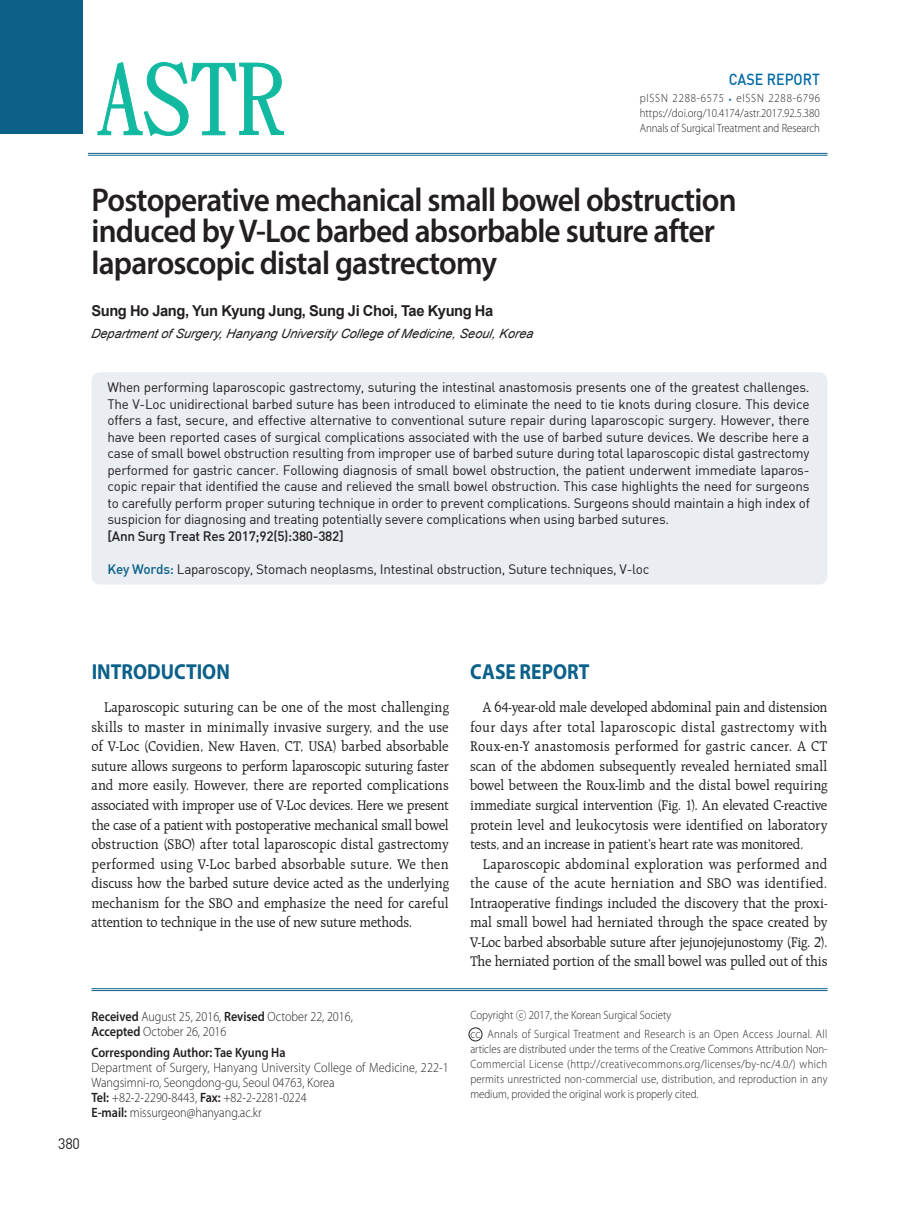
<style>
.page{position:relative;width:919px;height:1217px;background:#fff}
.page>*{position:absolute;margin:0;border:0;box-sizing:border-box;transform-origin:0 0}
.t1{font:600 33px/31.5px "Myriad Pro";letter-spacing:-.025em;color:#231f20;scale:.95 1}
.t2{font:700 21.75px "Myriad Pro";color:#0b6189;scale:.9 1}
.t3{font:15.75px "Dinmed";color:#0069a4;scale:.9 1}
.t4{font:15px/19.5px "Raleigh BT";letter-spacing:-.02em;color:#231f20;text-align:justify;scale:.94 1}
.t5{font:700 15px "Arial";letter-spacing:-.03em;color:#231f20}
.t6{font:15px "Dinreg";color:#231f20;scale:.95 1}
.t7{font:13.5px/16.5px "Dinreg";letter-spacing:-.02em;color:#231f20}
.t8{font:300 13.5px/15px "Myriad Pro";color:#231f20;scale:.9 1}
.t9{font:13.5px "Dinmed";letter-spacing:-.02em;color:#231f20}
.t10{font:600 13.5px "Myriad Pro";color:#231f20;scale:.9 1}
.t11{font:italic 12.75px "Arial";color:#231f20}
.t12{font:300 12px/15px "Myriad Pro";color:#231f20;text-align:justify;scale:.9 1}
.t13{font:300 12px/18px "Myriad Pro";letter-spacing:.025em;color:#231f20;scale:.9 1}
.s1{font-size:12.45px;color:#0069a4}
.s2{font-family:"Dinmed";color:#0b6189}
.s3{font-weight:600}
.s4{font-family:"Ymjo 420";font-weight:400}
</style>
<div class="page">
<svg style="left:97px;top:61px;width:187px;height:76px"></svg>
<hr style="left:88px;top:153px;width:739px;height:1px;background:#0b6189">
<hr style="left:88px;top:155px;width:739px;height:1px;background:#0b6189">
<div style="left:91px;top:372px;width:736px;height:212px;background:#eaedf2;border-radius:9px"></div>
<div style="left:0;top:0;width:83px;height:134px;background:#0b6189"></div>
<hr style="left:91px;top:988px;width:736px;height:1px;background:#0b6189">
<hr style="left:91px;top:990px;width:736px;height:1px;background:#0b6189">
<div style="left:468px;top:1027px;width:14px;height:13px;border:1px solid #231f20;border-radius:50%"></div>
<p class="t3" style="left:728px;top:69px;width:103px">CASE REPORT</p>
<p class="t12" style="left:639px;top:91px;width:202px">pISSN 2288-6575 <span class="s1">•</span> eISSN 2288-6796 https://doi.org/10.4174/astr.2017.92.5.380<br>Annals of Surgical Treatment and Research</p>
<h1 class="t1" style="left:91px;top:183px;width:680px">Postoperative mechanical small bowel obstruction induced by V-Loc barbed absorbable suture after laparoscopic distal gastrectomy</h1>
<p class="t5" style="left:91px;top:300px;width:403px">Sung Ho Jang, Yun Kyung Jung, Sung Ji Choi, Tae Kyung Ha</p>
<p class="t11" style="left:91px;top:325px;width:446px">Department of Surgery,Hanyang University College of Medicine,Seoul,Korea</p>
<p class="t7" style="left:107px;top:379px;width:704px">When performing laparoscopic gastrectomy, suturing the intestinal anastomosis presents one of the greatest challenges.<br>The V-Loc unidirectional barbed suture has been introduced to eliminate the need to tie knots during closure. This device offers a fast, secure, and effective alternative to conventional suture repair during laparoscopic surgery. However, there have been reported cases of surgical complications associated with the use of barbed suture devices. We describe here a case of small bowel obstruction resulting from improper use of barbed suture during total laparoscopic distal gastrectomy performed for gastric cancer. Following diagnosis of small bowel obstruction, the patient underwent immediate laparos&shy;copic repair that identified the cause and relieved the small bowel obstruction. This case highlights the need for surgeons to carefully perform proper suturing technique in order to prevent complications. Surgeons should maintain a high index of suspicion for diagnosing and treating potentially severe complications when using barbed sutures.</p>
<p class="t9" style="left:107px;top:527px;width:238px">[Ann Surg Treat Res 2017;92(5):380-382]</p>
<p class="t7" style="left:107px;top:560px;width:543px"><span class="s2">Key Words:</span> Laparoscopy, Stomach neoplasms, Intestinal obstruction, Suture techniques, V-loc</p>
<h2 class="t2" style="left:92px;top:657px;width:155px">INTRODUCTION</h2>
<p class="t4" style="left:91px;top:697px;width:382px;text-indent:13px">Laparoscopic suturing can be one of the most challenging skills to master in minimally invasive surgery, and the use of V-Loc (Covidien, New Haven, CT, USA) barbed absorbable suture allows surgeons to perform laparoscopic suturing faster and more easily. However, there are reported complications associated with improper use of V-Loc devices. Here we present the case of a patient with postoperative mechanical small bowel obstruction (SBO) after total laparoscopic distal gastrectomy performed using V-Loc barbed absorbable suture. We then discuss how the barbed suture device acted as the underlying mechanism for the SBO and emphasize the need for careful attention to technique in the use of new suture methods.</p>
<p class="t6" style="left:58px;top:1134px;width:24px">380</p>
<p class="t8" style="left:91px;top:1008px;width:292px"><span class="s3">Received</span> August 25, 2016, <span class="s3">Revised</span> October 22, 2016,<br><span class="s3">Accepted</span> October 26, 2016</p>
<p class="t10" style="left:91px;top:1043px;width:217px">Corresponding Author: Tae Kyung Ha</p>
<p class="t8" style="left:91px;top:1059px;width:398px">Department of Surgery, Hanyang University College of Medicine, 222-1<br>Wangsimni-ro, Seongdong-gu, Seoul 04763, Korea<br><span class="s3">Tel:</span> +82-2-2290-8443, <span class="s3">Fax:</span> +82-2-2281-0224<br><span class="s3">E-mail:</span> missurgeon@hanyang.ac.kr</p>
<h2 class="t2" style="left:470px;top:657px;width:134px">CASE REPORT</h2>
<p class="t4" style="left:470px;top:697px;width:382px;text-indent:13px">A 64-year-old male developed abdominal pain and distension four days after total laparoscopic distal gastrectomy with Roux-en-Y anastomosis performed for gastric cancer. A CT scan of the abdomen subsequently revealed herniated small bowel between the Roux-limb and the distal bowel requiring immediate surgical intervention (Fig. 1). An elevated C-reactive protein level and leukocytosis were identified on laboratory tests, and an increase in patient’s heart rate was monitored.</p>
<p class="t4" style="left:470px;top:853px;width:381px;text-indent:13px">Laparoscopic abdominal exploration was performed and the cause of the acute herniation and SBO was identified.<br>Intraoperative findings included the discovery that the proxi&shy;mal small bowel had herniated through the space created by V-Loc barbed absorbable suture after jejunojejunostomy (Fig. 2).<br>The herniated portion of the small bowel was pulled out of this</p>
<p class="t13" style="left:470px;top:1006px;width:398px">Copyright <span class="s4">ⓒ</span> 2017, the Korean Surgical Society<br>cc Annals of Surgical Treatment and Research is an Open Access Journal. All</p>
<p class="t12" style="left:470px;top:1040px;width:398px">articles are distributed under the terms of the Creative Commons Attribution Non-Commercial License (http://creativecommons.org/licenses/by-nc/4.0/) which permits unrestricted non-commercial use, distribution, and reproduction in any medium, provided the original work is properly cited.</p>
</div>
